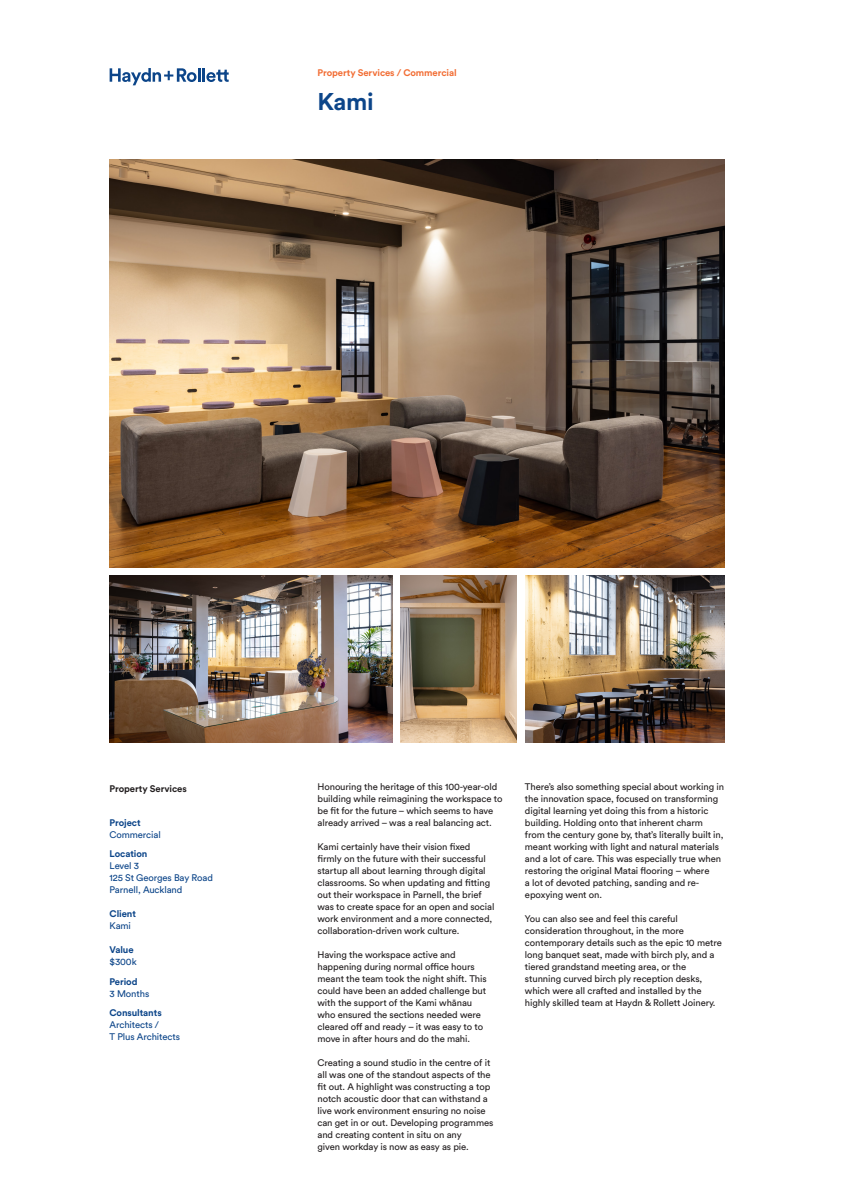
<style>
.page{position:relative;width:842px;height:1191px;background:#fff}
.page>*{position:absolute;margin:0;border:0;box-sizing:border-box;transform-origin:0 0}
.Large_Text_24_27{font:700 24px "Circular Pro";color:#0c4589}
.Text_9_5_12___Black{font:9.5px/12px "Circular Pro";letter-spacing:-.01em;color:#231f20}
.Text_9_5_12{font:9.5px/12px "Circular Pro";letter-spacing:-.01em;color:#0c4589}
.Small_heading_9_5_12{font:700 9.5px "Circular Pro";letter-spacing:-.01em;color:#f26e35}
.Text_9_5_12-2{font:700 9.5px/12px "Circular Pro";letter-spacing:-.01em;color:#0c4589}
.Text_9_5_12___Black-2{font:700 9.5px "Circular Pro";letter-spacing:-.01em;color:#231f20}
.s1{font-weight:700}
.s2{font-weight:400}
</style>
<div class="page">
<img style="left:110px;top:160px;width:615px;height:407px">
<img style="left:401px;top:576px;width:116px;height:166px">
<img style="left:110px;top:576px;width:282px;height:166px">
<img style="left:525px;top:576px;width:200px;height:166px">
<svg style="left:110px;top:68px;width:87px;height:17px"></svg>
<hr style="left:198px;top:68px;width:3px;height:14px;background:#0c4589">
<hr style="left:202px;top:68px;width:3px;height:14px;background:#0c4589">
<svg style="left:206px;top:70px;width:23px;height:12px"></svg>
<p class="Small_heading_9_5_12" style="left:317px;top:66px;width:141px">Property Services / Commercial</p>
<p class="Large_Text_24_27" style="left:317px;top:85px;width:58px">Kami</p>
<p class="Text_9_5_12___Black-2" style="left:110px;top:782px;width:79px">Property Services</p>
<p class="Text_9_5_12" style="left:110px;top:816px;width:53px"><span class="s1">Project<br></span>Commercial</p>
<p class="Text_9_5_12" style="left:110px;top:847px;width:105px"><span class="s1">Location<br></span>Level 3<br>125 St Georges Bay Road<br>Parnell, Auckland</p>
<p class="Text_9_5_12-2" style="left:110px;top:907px;width:28px">Client<br><span class="s2">Kami</span></p>
<p class="Text_9_5_12-2" style="left:110px;top:943px;width:29px">Value <span class="s2">$300k</span></p>
<p class="Text_9_5_12" style="left:110px;top:974px;width:41px"><span class="s1">Period<br></span>3 Months</p>
<p class="Text_9_5_12" style="left:110px;top:1005px;width:72px"><span class="s1">Consultants<br></span>Architects /<br>T Plus Architects</p>
<p class="Text_9_5_12___Black" style="left:317px;top:780px;width:186px">Honouring the heritage of this 100-year-old building while reimagining the workspace to be fit for the future – which seems to have already arrived – was a real balancing act.</p>
<p class="Text_9_5_12___Black" style="left:317px;top:840px;width:178px">Kami certainly have their vision fixed firmly on the future with their successful startup all about learning through digital classrooms. So when updating and fitting out their workspace in Parnell, the brief was to create space for an open and social work environment and a more connected, collaboration-driven work culture.</p>
<p class="Text_9_5_12___Black" style="left:317px;top:948px;width:171px">Having the workspace active and happening during normal office hours meant the team took the night shift. This could have been an added challenge but with the support of the Kami whānau who ensured the sections needed were cleared off and ready – it was easy to to move in after hours and do the mahi.</p>
<p class="Text_9_5_12___Black" style="left:317px;top:1056px;width:177px">Creating a sound studio in the centre of it all was one of the standout aspects of the fit out. A highlight was constructing a top notch acoustic door that can withstand a live work environment ensuring no noise can get in or out. Developing programmes and creating content in situ on any<br>given workday is now as easy as pie.</p>
<p class="Text_9_5_12___Black" style="left:525px;top:780px;width:201px">There’s also something special about working in the innovation space, focused on transforming digital learning yet doing this from a historic building. Holding onto that inherent charm from the century gone by, that’s literally built in, meant working with light and natural materials and a lot of care. This was especially true when restoring the original Matai flooring – where<br>a lot of devoted patching, sanding and re&shy;epoxying went on.</p>
<p class="Text_9_5_12___Black" style="left:525px;top:912px;width:198px">You can also see and feel this careful consideration throughout, in the more contemporary details such as the epic 10 metre long banquet seat, made with birch ply, and a tiered grandstand meeting area, or the stunning curved birch ply reception desks, which were all crafted and installed by the highly skilled team at Haydn &amp; Rollett Joinery.</p>
</div>
